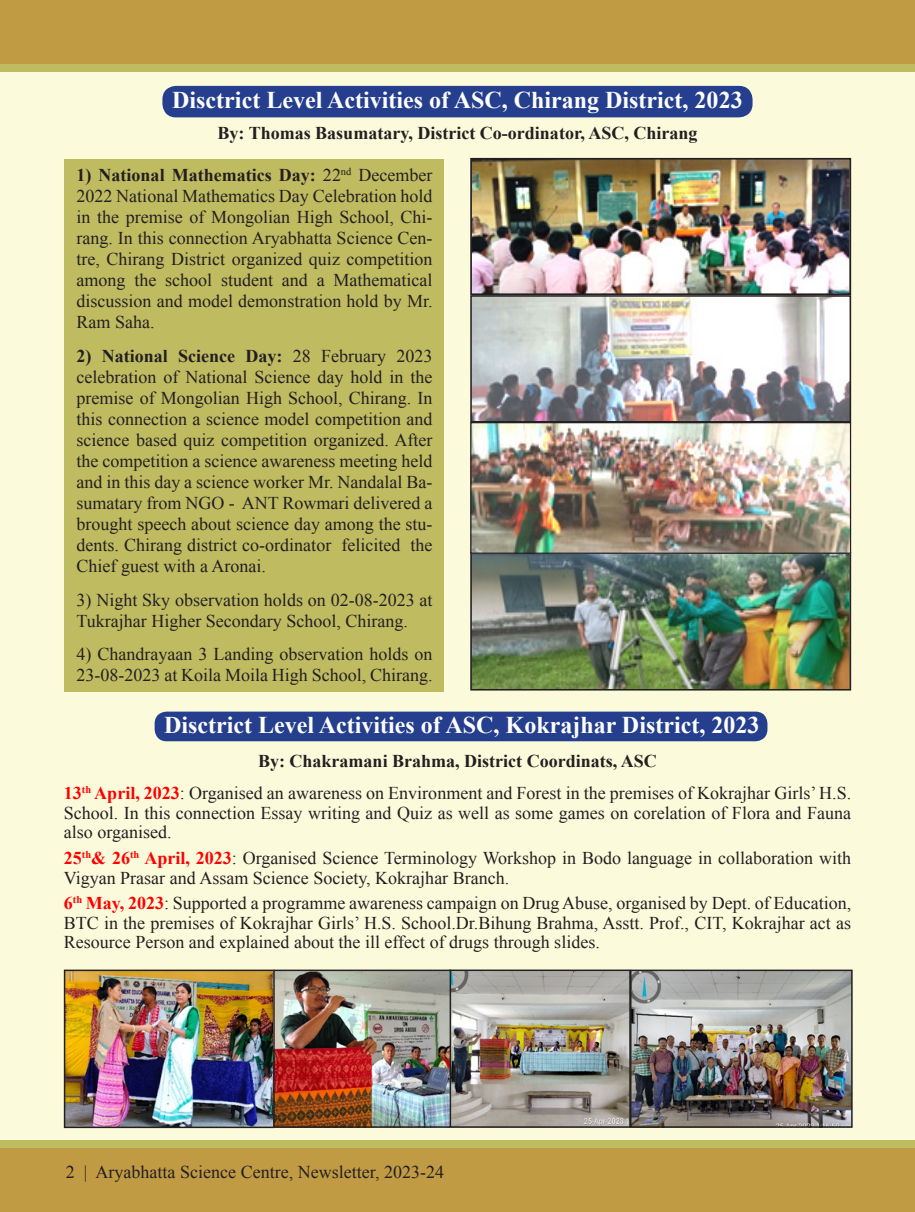
<style>
.page{position:relative;width:915px;height:1212px;background:#fff}
.page>*{position:absolute;margin:0;border:0;box-sizing:border-box;transform-origin:0 0}
.t1{font:700 24px "Times New Roman";color:#fff}
.t2{font:18px/21px "Times New Roman";color:#231f20;text-align:justify}
.t3{font:700 18px "Times New Roman";color:#231f20}
.s1{font-weight:700}
.s2{font-weight:700;color:#f00}
</style>
<div class="page">
<div style="left:0;top:0;width:914px;height:1212px;background:#fbfbdc"></div>
<div style="left:0;top:1140px;width:914px;height:63px;background:#bfbb61"></div>
<div style="left:0;top:1148px;width:914px;height:64px;background:#c19b44"></div>
<div style="left:0;top:9px;width:914px;height:63px;background:#bfbb61"></div>
<div style="left:0;top:0;width:914px;height:64px;background:#c19b44"></div>
<div style="left:65px;top:159px;width:379px;height:532px;background:#bfbb61"></div>
<div style="left:162px;top:86px;width:590px;height:31px;background:#253f8e;border-radius:14px"></div>
<div style="left:154px;top:711px;width:613px;height:30px;background:#253f8e;border-radius:12px"></div>
<img style="left:67px;top:972px;width:782px;height:153px">
<div style="left:64px;top:969px;width:210px;height:159px;border:2px solid #231f20"></div>
<div style="left:449px;top:969px;width:181px;height:159px;border:2px solid #231f20"></div>
<div style="left:629px;top:969px;width:223px;height:159px;border:2px solid #231f20"></div>
<div style="left:273px;top:969px;width:178px;height:159px;border:2px solid #231f20"></div>
<img style="left:473px;top:161px;width:374px;height:131px">
<div style="left:470px;top:158px;width:380px;height:137px;border:2px solid #231f20"></div>
<img style="left:472px;top:298px;width:376px;height:389px">
<div style="left:470px;top:295px;width:380px;height:127px;border:2px solid #231f20"></div>
<div style="left:470px;top:552px;width:380px;height:138px;border:2px solid #231f20"></div>
<div style="left:470px;top:422px;width:380px;height:132px;border:1px solid #231f20"></div>
<h1 class="t1" style="left:172px;top:83px;width:571px">Disctrict Level Activities of ASC, Chirang District, 2023</h1>
<p class="t3" style="left:217px;top:120px;width:481px">By: Thomas Basumatary, District Co-ordinator, ASC, Chirang</p>
<p class="t2" style="left:76px;top:164px;width:357px"><span class="s1">1) National Mathematics Day:</span> 22<sup>nd</sup> December 2022 National Mathematics Day Celebration hold in the premise of Mongolian High School, Chi&shy;rang. In this connection Aryabhatta Science Cen&shy;tre, Chirang District organized quiz competition among the school student and a Mathematical discussion and model demonstration hold by Mr.<br>Ram Saha.</p>
<p class="t2" style="left:76px;top:345px;width:357px"><span class="s1">2) National Science Day:</span> 28 February 2023 celebration of National Science day hold in the premise of Mongolian High School, Chirang. In this connection a science model competition and science based quiz competition organized. After the competition a science awareness meeting held and in this day a science worker Mr. Nandalal Ba&shy;sumatary from NGO - ANT Rowmari delivered a brought speech about science day among the stu&shy;dents. Chirang district co-ordinator felicited the Chief guest with a Aronai.</p>
<p class="t2" style="left:76px;top:589px;width:357px">3) Night Sky observation holds on 02-08-2023 at<br>Tukrajhar Higher Secondary School, Chirang.</p>
<p class="t2" style="left:76px;top:643px;width:357px">4) Chandrayaan 3 Landing observation holds on<br>23-08-2023 at Koila Moila High School, Chirang.</p>
<h1 class="t1" style="left:164px;top:709px;width:596px">Disctrict Level Activities of ASC, Kokrajhar District, 2023</h1>
<p class="t3" style="left:258px;top:748px;width:400px">By: Chakramani Brahma, District Coordinats, ASC</p>
<p class="t2" style="left:64px;top:783px;width:788px;line-height:19.5px"><span class="s2">13</span><sup>th</sup> <span class="s2">April, 2023</span>: Organised an awareness on Environment and Forest in the premises of Kokrajhar Girls’ H.S.<br>School. In this connection Essay writing and Quiz as well as some games on corelation of Flora and Fauna also organised.</p>
<p class="t2" style="left:64px;top:848px;width:788px;line-height:19.5px"><span class="s2">25</span><sup>th</sup><span class="s2">&amp; 26</span><sup>th</sup> <span class="s2">April, 2023</span>: Organised Science Terminology Workshop in Bodo language in collaboration with<br>Vigyan Prasar and Assam Science Society, Kokrajhar Branch.</p>
<p class="t2" style="left:64px;top:893px;width:788px;line-height:19.5px"><span class="s2">6</span><sup>th</sup> <span class="s2">May, 2023</span>: Supported a programme awareness campaign on Drug Abuse, organised by Dept. of Education, BTC in the premises of Kokrajhar Girls’ H.S. School.Dr.Bihung Brahma, Asstt. Prof., CIT, Kokrajhar act as Resource Person and explained about the ill effect of drugs through slides.</p>
<p class="t2" style="left:66px;top:1161px;width:379px">2 | Aryabhatta Science Centre, Newsletter, 2023-24</p>
</div>
